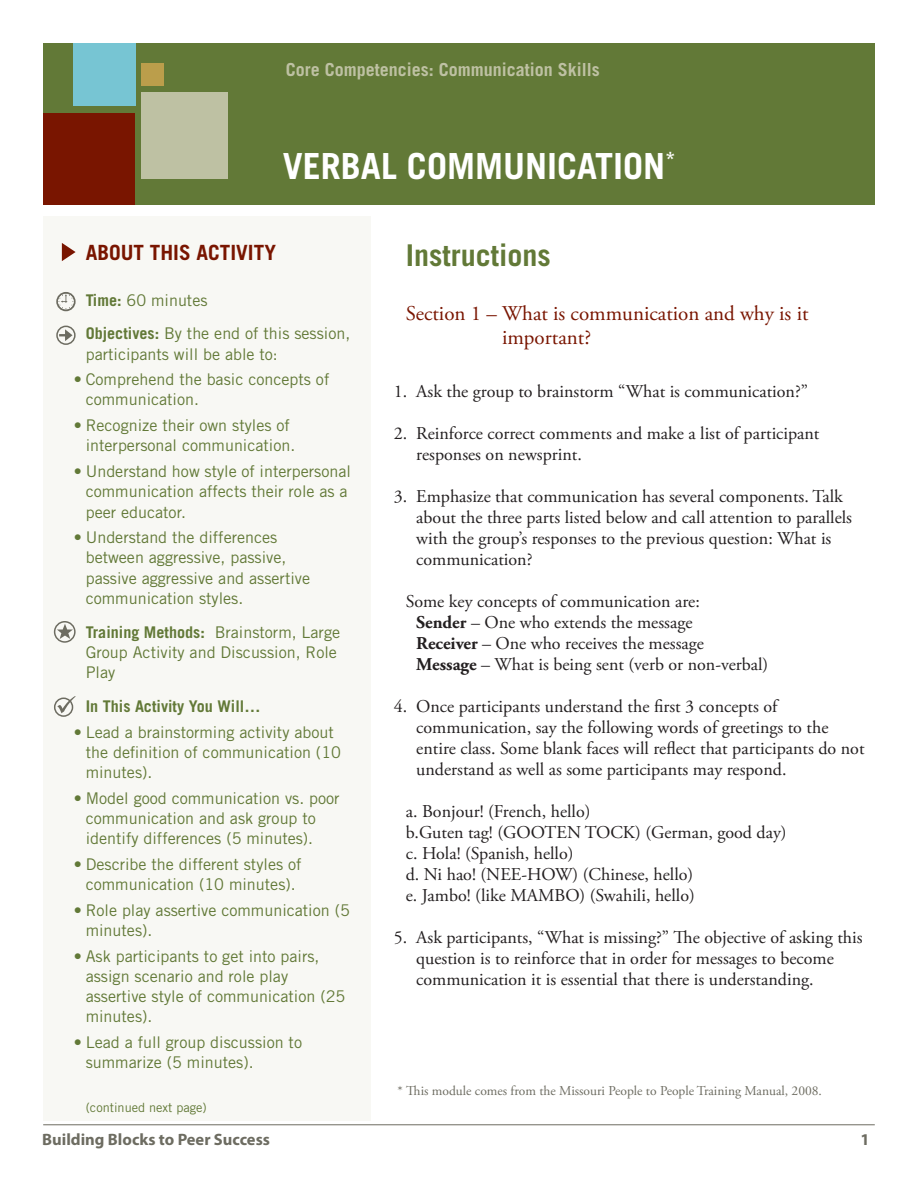
<style>
.page{position:relative;width:918px;height:1188px;background:#fff}
.page>*{position:absolute;margin:0;border:0;box-sizing:border-box;transform-origin:0 0}
.banner_heading_1{font:700 36px "Trade Gothic LT Std";color:#fff}
.Body_heading_1{font:700 30px "Trade Gothic LT Std";color:#627937}
.Body_heading_2{font:21px/24px "Adobe Garamond Pro";color:#791500}
.Sidebar_heading_1{font:700 21px "Trade Gothic LT Std";color:#791500}
.Body_text{font:18px/21px "Adobe Garamond Pro";color:#231f20}
.t1{font:700 18px "Trade Gothic LT Std";color:#bec1a3}
.t2{font:700 16.5px "Myriad Pro";color:#6d6c61}
.sidebar_text{font:16.2px/20.2px "Trade Gothic LT Std";color:#627937}
.sidebar_text-2{font:700 16.2px "Trade Gothic LT Std";color:#627937}
.Fineprint{font:13.5px "Adobe Garamond Pro";color:#6d6c61}
.continue_text{font:12.75px "Trade Gothic LT Std";color:#627937}
.s1{font-weight:700}
</style>
<div class="page">
<hr style="left:43px;top:1124px;width:832px;height:1px;background:#6d6c61">
<div style="left:43px;top:216px;width:328px;height:904px;background:#f8f8f4"></div>
<div style="left:56px;top:326px;width:20px;height:19px;border:2px solid #6d6c61;border-radius:50%"></div>
<svg style="left:59px;top:329px;width:14px;height:12px"></svg>
<div style="left:54px;top:698px;width:19px;height:19px;border:2px solid #6d6c61;border-radius:50%"></div>
<svg style="left:57px;top:696px;width:19px;height:17px"></svg>
<div style="left:43px;top:43px;width:832px;height:162px;background:#627937"></div>
<div style="left:142px;top:92px;width:86px;height:87px;background:#bec1a3"></div>
<div style="left:43px;top:113px;width:92px;height:92px;background:#791500"></div>
<div style="left:73px;top:43px;width:63px;height:63px;background:#77c5d3"></div>
<div style="left:142px;top:63px;width:22px;height:23px;background:#bb9e4b"></div>
<svg style="left:62px;top:243px;width:14px;height:18px"></svg>
<svg style="left:59px;top:293px;width:14px;height:17px"></svg>
<div style="left:56px;top:292px;width:20px;height:19px;border:2px solid #6d6c61;border-radius:50%"></div>
<div style="left:54px;top:621px;width:22px;height:22px;border:2px solid #6d6c61;border-radius:50%"></div>
<svg style="left:57px;top:624px;width:16px;height:15px"></svg>
<p class="t1" style="left:286px;top:59px;width:316px">Core Competencies: Communication Skills</p>
<p class="banner_heading_1" style="left:283px;top:144px;width:394px">VERBAL COMMUNICATION<sup>*</sup></p>
<p class="Sidebar_heading_1" style="left:86px;top:239px;width:192px">ABOUT THIS ACTIVITY</p>
<p class="sidebar_text" style="left:86px;top:289px;width:123px"><span class="s1">Time:</span> 60 minutes</p>
<p class="sidebar_text" style="left:86px;top:323px;width:266px"><span class="s1">Objectives:</span> By the end of this session, participants will be able to:</p>
<p class="sidebar_text" style="left:86px;top:369px;width:245px;text-indent:-12px">• Comprehend the basic concepts of communication.</p>
<p class="sidebar_text" style="left:86px;top:415px;width:211px;text-indent:-12px">• Recognize their own styles of interpersonal communication.</p>
<p class="sidebar_text" style="left:86px;top:461px;width:267px;text-indent:-12px">• Understand how style of interpersonal communication affects their role as a peer educator.</p>
<p class="sidebar_text" style="left:86px;top:527px;width:226px;text-indent:-12px">• Understand the differences between aggressive, passive, passive aggressive and assertive communication styles.</p>
<p class="sidebar_text" style="left:86px;top:622px;width:256px"><span class="s1">Training Methods:</span> Brainstorm, Large<br>Group Activity and Discussion, Role<br>Play</p>
<p class="sidebar_text-2" style="left:86px;top:696px;width:176px">In This Activity You Will…</p>
<p class="sidebar_text" style="left:86px;top:721px;width:257px;text-indent:-12px">• Lead a brainstorming activity about the definition of communication (10 minutes).</p>
<p class="sidebar_text" style="left:86px;top:788px;width:255px;text-indent:-12px">• Model good communication vs. poor communication and ask group to identify differences (5 minutes).</p>
<p class="sidebar_text" style="left:74px;top:854px;width:229px;text-align:center">• Describe the different styles of communication (10 minutes).</p>
<p class="sidebar_text" style="left:86px;top:900px;width:266px;text-indent:-12px">• Role play assertive communication (5 minutes).</p>
<p class="sidebar_text" style="left:86px;top:946px;width:261px;text-indent:-12px">• Ask participants to get into pairs, assign scenario and role play assertive style of communication (25 minutes).</p>
<p class="sidebar_text" style="left:86px;top:1032px;width:218px;text-indent:-12px">• Lead a full group discussion to summarize (5 minutes).</p>
<p class="continue_text" style="left:86px;top:1100px;width:123px">(continued next page)</p>
<p class="Body_heading_1" style="left:406px;top:237px;width:146px">Instructions</p>
<p class="Body_heading_2" style="left:502px;top:302px;width:308px;text-indent:-96px">Section 1 – What is communication and why is it important?</p>
<p class="Body_text" style="left:394px;top:381px;width:416px">1. Ask the group to brainstorm “What is communication?”</p>
<p class="Body_text" style="left:416px;top:423px;width:405px;text-indent:-22px">2. Reinforce correct comments and make a list of participant responses on newsprint.</p>
<p class="Body_text" style="left:416px;top:486px;width:437px;text-indent:-22px">3. Emphasize that communication has several components. Talk about the three parts listed below and call attention to parallels with the group’s responses to the previous question: What is communication?</p>
<p class="Body_text" style="left:406px;top:591px;width:296px">Some key concepts of communication are:</p>
<p class="Body_text" style="left:416px;top:612px;width:278px"><span class="s1">Sender</span> – One who extends the message</p>
<p class="Body_text" style="left:416px;top:633px;width:289px"><span class="s1">Receiver</span> – One who receives the message</p>
<p class="Body_text" style="left:416px;top:654px;width:354px"><span class="s1">Message</span> – What is being sent (verb or non-verbal)</p>
<p class="Body_text" style="left:416px;top:696px;width:450px;text-indent:-22px">4. Once participants understand the first 3 concepts of communication, say the following words of greetings to the entire class. Some blank faces will reflect that participants do not understand as well as some participants may respond.</p>
<p class="Body_text" style="left:406px;top:801px;width:186px">a. Bonjour! (French, hello)</p>
<p class="Body_text" style="left:406px;top:822px;width:382px">b.Guten tag! (GOOTEN TOCK) (German, good day)</p>
<p class="Body_text" style="left:406px;top:843px;width:169px">c. Hola! (Spanish, hello)</p>
<p class="Body_text" style="left:406px;top:864px;width:289px">d. Ni hao! (NEE-HOW) (Chinese, hello)</p>
<p class="Body_text" style="left:406px;top:885px;width:291px">e. Jambo! (like MAMBO) (Swahili, hello)</p>
<p class="Body_text" style="left:416px;top:927px;width:448px;text-indent:-22px">5. Ask participants, “What is missing?” The objective of asking this question is to reinforce that in order for messages to become communication it is essential that there is understanding.</p>
<p class="Fineprint" style="left:398px;top:1083px;width:426px">* This module comes from the Missouri People to People Training Manual, 2008.</p>
<p class="t2" style="left:42px;top:1128px;width:229px">Building Blocks to Peer Success</p>
<p class="t2" style="left:860px;top:1128px;width:11px">1</p>
</div>
